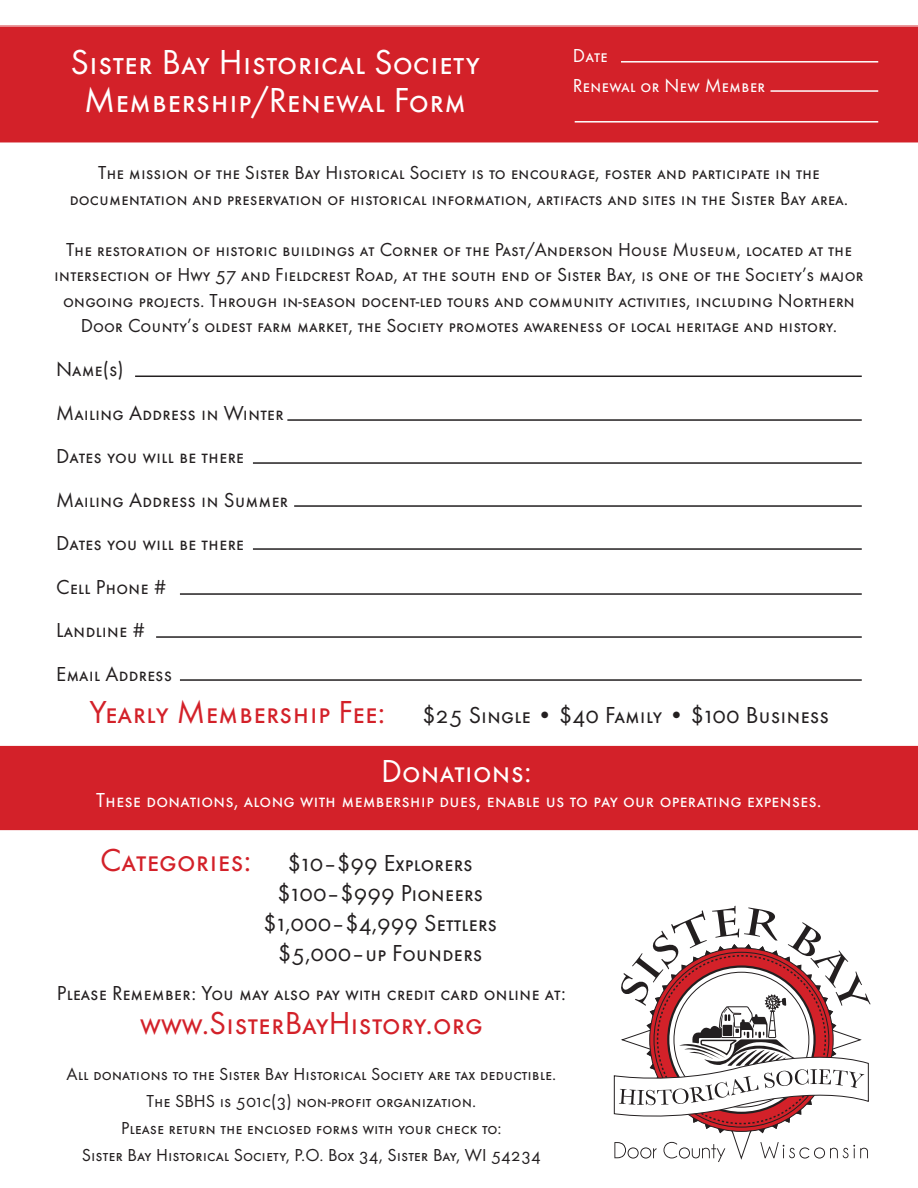
<style>
.page{position:relative;width:918px;height:1188px;background:#fff}
.page>*{position:absolute;margin:0;border:0;box-sizing:border-box;transform-origin:0 0}
.t1{font:36px/37.5px "Futura SCTOT";color:#fff;text-align:center}
.t2{font:33px "Futura SCTOT";color:#d32129}
.t3{font:33px "Futura SCTOT";color:#fff}
.t4{font:24px/30px "Futura SCTOT";color:#231f20;text-align:center}
.t5{font:21px/43.5px "Futura SCTOT";color:#231f20}
.t6{font:21px "Futura SCTOT";color:#fff}
.t7{font:19.5px/25.5px "Futura SCTOT";color:#231f20;text-align:center}
.t8{font:19.5px/30px "Futura SCTOT";color:#fff}
.t9{font:18px/27px "Futura SCTOT";color:#231f20;text-align:center}
.s1{font-size:33px;color:#d32129}
</style>
<div class="page">
<div style="left:0;top:26px;width:918px;height:117px;background:#d32129"></div>
<hr style="left:621px;top:61px;width:257px;height:2px;background:#fff">
<hr style="left:771px;top:90px;width:107px;height:2px;background:#fff">
<hr style="left:575px;top:121px;width:303px;height:2px;background:#fff">
<hr style="left:135px;top:376px;width:727px;height:1px;background:#231f20">
<hr style="left:287px;top:419px;width:575px;height:2px;background:#231f20">
<hr style="left:253px;top:462px;width:609px;height:2px;background:#231f20">
<hr style="left:294px;top:505px;width:568px;height:2px;background:#231f20">
<hr style="left:253px;top:548px;width:609px;height:2px;background:#231f20">
<hr style="left:180px;top:593px;width:682px;height:2px;background:#231f20">
<hr style="left:156px;top:636px;width:706px;height:2px;background:#231f20">
<hr style="left:180px;top:679px;width:682px;height:2px;background:#231f20">
<div style="left:0;top:745px;width:918px;height:86px;background:#d32129"></div>
<svg style="left:614px;top:906px;width:257px;height:256px"></svg>
<h1 class="t1" style="left:71px;top:44px;width:411px">Sister Bay Historical Society<br>Membership/Renewal Form</h1>
<p class="t8" style="left:573px;top:40px;width:194px">Date<br>Renewal or New Member</p>
<p class="t7" style="left:70px;top:160px;width:780px">The mission of the Sister Bay Historical Society is to encourage, foster and participate in the documentation and preservation of historical information, artifacts and sites in the Sister Bay area.</p>
<p class="t7" style="left:54px;top:236px;width:811px">The restoration of historic buildings at Corner of the Past/Anderson House Museum, located at the intersection of Hwy 57 and Fieldcrest Road, at the south end of Sister Bay, is one of the Society’s major ongoing projects. Through in-season docent-led tours and community activities, including Northern Door County’s oldest farm market, the Society promotes awareness of local heritage and history.</p>
<p class="t5" style="left:56px;top:348px;width:234px">Name(s)<br>Mailing Address in Winter<br>Dates you will be there<br>Mailing Address in Summer<br>Dates you will be there<br>Cell Phone #<br>Landline #<br>Email Address</p>
<p class="t4" style="left:89px;top:700px;width:741px"><span class="s1">Yearly Membership Fee:</span> $25 Single • $40 Family • $100 Business</p>
<h2 class="t3" style="left:381px;top:752px;width:152px">Donations:</h2>
<p class="t6" style="left:96px;top:788px;width:727px">These donations, along with membership dues, enable us to pay our operating expenses.</p>
<h2 class="t2" style="left:100px;top:842px;width:153px">Categories:</h2>
<p class="t4" style="left:263px;top:848px;width:236px">$10–$99 Explorers $100–$999 Pioneers $1,000–$4,999 Settlers $5,000–up Founders</p>
<p class="t5" style="left:57px;top:971px;width:511px">Please Remember: You may also pay with credit card online at:</p>
<h2 class="t2" style="left:140px;top:1004px;width:344px">www.SisterBayHistory.org</h2>
<p class="t9" style="left:67px;top:1060px;width:491px">All donations to the Sister Bay Historical Society are tax deductible.<br>The SBHS is 501c(3) non-profit organization.<br>Please return the enclosed forms with your check to:<br>Sister Bay Historical Society, P.O. Box 34, Sister Bay, WI 54234</p>
</div>
